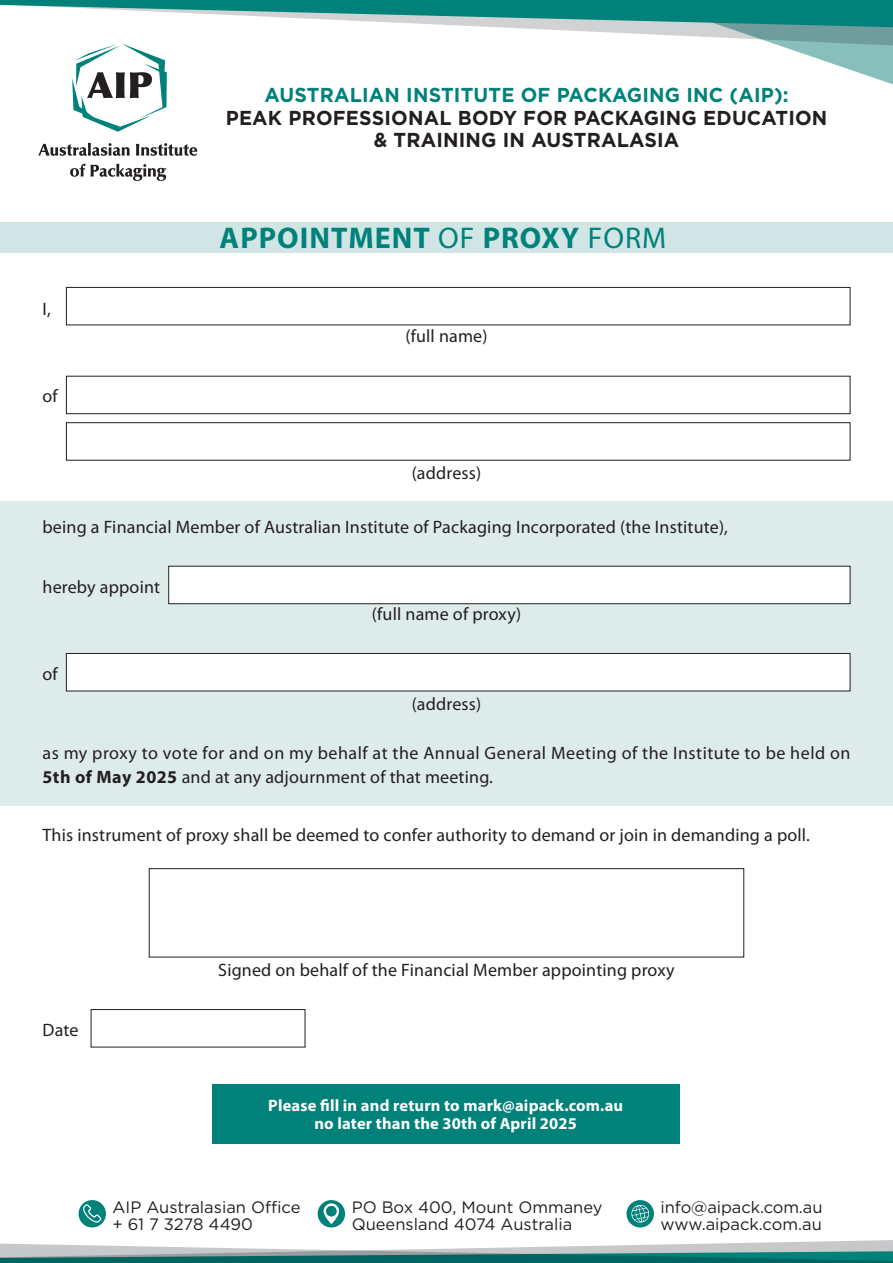
<style>
.page{position:relative;width:893px;height:1263px;background:#fff}
.page>*{position:absolute;margin:0;border:0;box-sizing:border-box;transform-origin:0 0}
.t1{font:700 30px "Myriad Pro";letter-spacing:.035em;color:#00827a}
.t2{font:700 20.1px/22.5px "Gotham";letter-spacing:.01em;color:#231f20;text-align:center}
.t3{font:700 20.1px "Gotham";letter-spacing:.01em;color:#00827a}
.t4{font:18px "Myriad Pro";letter-spacing:.01em;color:#231f20}
.t5{font:18px/24px "Myriad Pro";letter-spacing:.03em;color:#231f20}
.t6{font:16.5px/16.5px "Gotham";color:#231f20}
.t7{font:700 16.5px/18px "Myriad Pro";letter-spacing:.01em;color:#fff;text-align:center}
.s1{font-weight:400}
.s2{font-weight:700}
</style>
<div class="page">
<div style="left:79px;top:1200px;width:27px;height:27px;background:#00827a;border-radius:50%"></div>
<svg style="left:83px;top:1204px;width:19px;height:18px"></svg>
<div style="left:318px;top:1200px;width:27px;height:27px;background:#00827a;border-radius:50%"></div>
<svg style="left:323px;top:1203px;width:17px;height:21px"></svg>
<div style="left:326px;top:1206px;width:11px;height:10px;background:#00827a;border-radius:50%"></div>
<div style="left:626px;top:1200px;width:28px;height:27px;background:#00827a;border-radius:50%"></div>
<svg style="left:631px;top:1204px;width:18px;height:19px"></svg>
<svg style="left:0;top:1240px;width:893px;height:23px"></svg>
<div style="left:0;top:222px;width:893px;height:30px;background:#d1e5e5"></div>
<div style="left:212px;top:1084px;width:468px;height:59px;background:#00827a"></div>
<div style="left:0;top:502px;width:893px;height:304px;background:#ddeceb"></div>
<div style="left:66px;top:287px;width:784px;height:38px;border:1px solid #231f20"></div>
<div style="left:66px;top:376px;width:784px;height:38px;border:1px solid #231f20"></div>
<div style="left:66px;top:422px;width:784px;height:39px;border:1px solid #231f20"></div>
<div style="left:169px;top:566px;width:681px;height:38px;background:#fff"></div>
<div style="left:168px;top:566px;width:682px;height:38px;border:1px solid #231f20"></div>
<div style="left:66px;top:653px;width:784px;height:38px;background:#fff"></div>
<div style="left:66px;top:653px;width:784px;height:38px;border:1px solid #231f20"></div>
<div style="left:149px;top:868px;width:595px;height:89px;border:1px solid #231f20"></div>
<div style="left:91px;top:1009px;width:214px;height:38px;border:1px solid #231f20"></div>
<svg style="left:0;top:0;width:893px;height:132px"></svg>
<svg style="left:38px;top:143px;width:92px;height:13px"></svg>
<svg style="left:136px;top:143px;width:61px;height:13px"></svg>
<svg style="left:70px;top:164px;width:96px;height:17px"></svg>
<p class="t3" style="left:264px;top:82px;width:526px">AUSTRALIAN INSTITUTE OF PACKAGING INC (AIP):</p>
<p class="t2" style="left:226px;top:106px;width:603px">PEAK PROFESSIONAL BODY FOR PACKAGING EDUCATION &amp; TRAINING IN AUSTRALASIA</p>
<p class="t4" style="left:43px;top:299px;width:10px">I,</p>
<p class="t4" style="left:43px;top:386px;width:17px">of</p>
<h1 class="t1" style="left:220px;top:221px;width:448px">APPOINTMENT <span class="s1">OF</span> PROXY <span class="s1">FORM</span></h1>
<p class="t4" style="left:405px;top:326px;width:84px">(full name)</p>
<p class="t4" style="left:412px;top:463px;width:71px">(address)</p>
<p class="t4" style="left:43px;top:517px;width:687px">being a Financial Member of Australian Institute of Packaging Incorporated (the Institute),</p>
<p class="t4" style="left:43px;top:577px;width:119px">hereby appoint</p>
<p class="t4" style="left:43px;top:664px;width:17px">of</p>
<p class="t4" style="left:372px;top:604px;width:151px">(full name of proxy)</p>
<p class="t4" style="left:412px;top:694px;width:71px">(address)</p>
<p class="t5" style="left:43px;top:741px;width:809px">as my proxy to vote for and on my behalf at the Annual General Meeting of the Institute to be held on<br><span class="s2">5th of May 2025</span> and at any adjournment of that meeting.</p>
<p class="t4" style="left:43px;top:825px;width:769px">This instrument of proxy shall be deemed to confer authority to demand or join in demanding a poll.</p>
<p class="t4" style="left:43px;top:1020px;width:37px">Date</p>
<p class="t4" style="left:218px;top:960px;width:458px">Signed on behalf of the Financial Member appointing proxy</p>
<p class="t7" style="left:268px;top:1096px;width:356px">Please fill in and return to mark@aipack.com.au no later than the 30th of April 2025</p>
<p class="t6" style="left:113px;top:1199px;width:189px">AIP Australasian Office + 61 7 3278 4490</p>
<p class="t6" style="left:352px;top:1199px;width:252px">PO Box 400, Mount Ommaney<br>Queensland 4074 Australia</p>
<p class="t6" style="left:660px;top:1199px;width:164px">info@aipack.com.au www.aipack.com.au</p>
</div>
